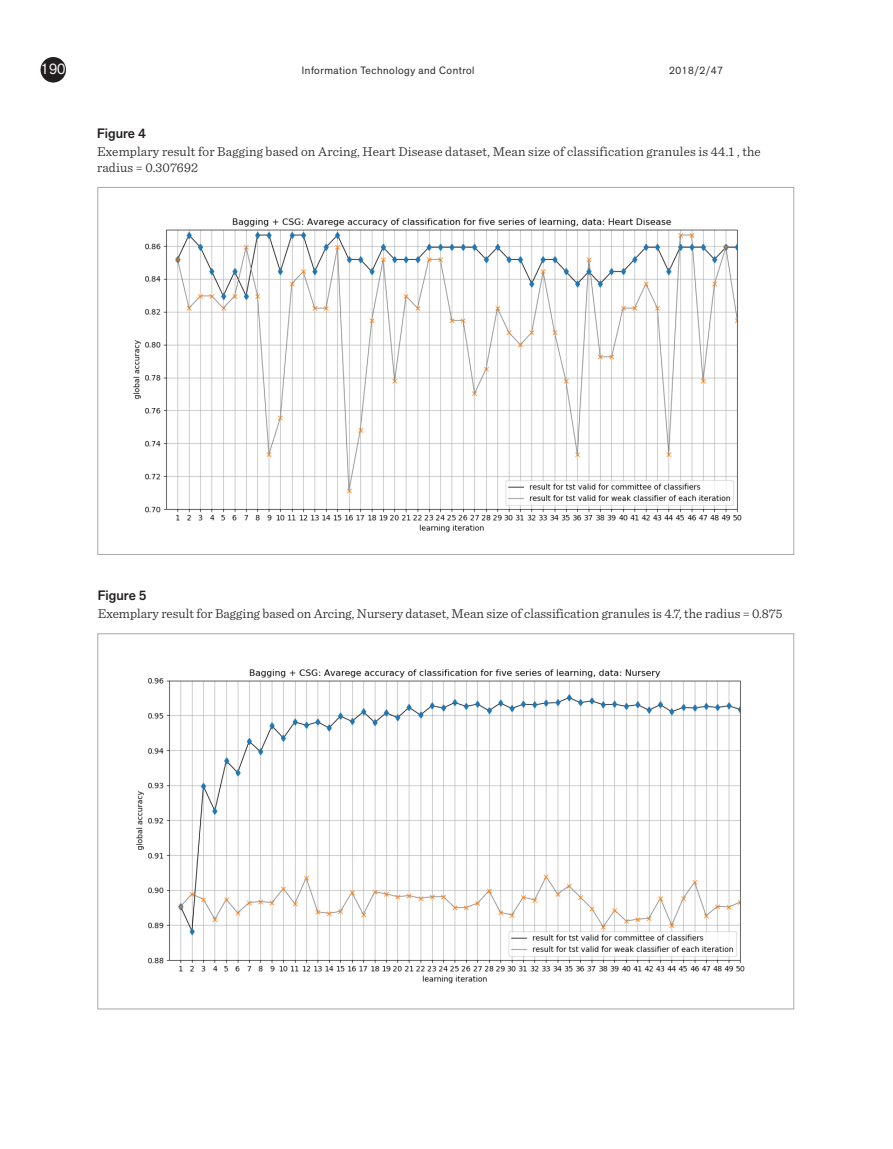
<style>
.page{position:relative;width:893px;height:1149px;background:#fff}
.page>*{position:absolute;margin:0;border:0;box-sizing:border-box;transform-origin:0 0}
.t1{font:15px "Akzid Grtsk Next";color:#fff}
.Pav_pavadin{font:300 13.5px/15.8px "Sentinel";color:#231f20}
.Pav_nr{font:500 13.5px "Akzid Grtsk Next";color:#231f20}
.t2{font:10.5px "Akzid Grtsk Next";letter-spacing:.05em;color:#231f20}
</style>
<div class="page">
<div style="left:41px;top:57px;width:25px;height:25px;background:#231f20;border-radius:50%"></div>
<img style="left:133px;top:218px;width:609px;height:315px">
<img style="left:136px;top:669px;width:609px;height:315px">
<p class="t1" style="left:41px;top:59px;width:26px">190</p>
<p class="t2" style="left:302px;top:63px;width:174px">Information Technology and Control</p>
<p class="t2" style="left:669px;top:63px;width:55px">2018/2/47</p>
<p class="Pav_nr" style="left:97px;top:124px;width:50px">Figure 4</p>
<p class="Pav_pavadin" style="left:97px;top:142px;width:665px">Exemplary result for Bagging based on Arcing, Heart Disease dataset, Mean size of classification granules is 44.1 , the radius = 0.307692</p>
<p class="Pav_nr" style="left:98px;top:586px;width:50px">Figure 5</p>
<p class="Pav_pavadin" style="left:98px;top:604px;width:686px">Exemplary result for Bagging based on Arcing, Nursery dataset, Mean size of classification granules is 4.7, the radius = 0.875</p>
</div>
